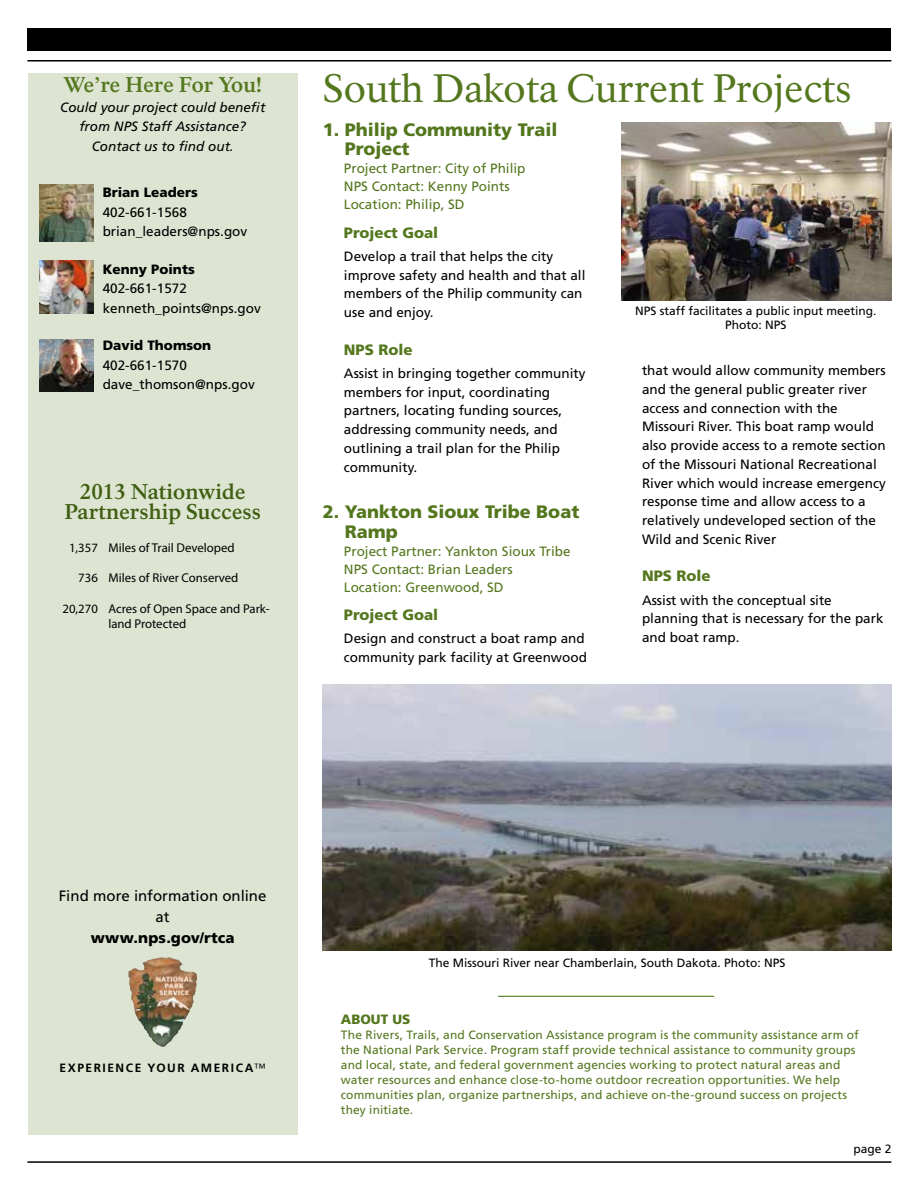
<style>
.page{position:relative;width:918px;height:1188px;background:#fff}
.page>*{position:absolute;margin:0;border:0;box-sizing:border-box;transform-origin:0 0}
.t1{font:39px "NPS Rawlinson OT";letter-spacing:-.005em;color:#54771e}
.t2{font:700 21px/19.5px "NPS Rawlinson OT";color:#3f5e11;text-align:center}
.t3{font:700 21px "NPS Rawlinson OT";letter-spacing:-.015em;color:#54771e}
.t4{font:900 18px/19.5px "Frutiger LT Std";color:#54771e}
.t5{font:900 15px "Frutiger LT Std";color:#54771e}
.t6{font:15px/21px "Frutiger LT Std";color:#000;text-align:center}
.t7{font:900 15px "Frutiger LT Std";letter-spacing:.01em;color:#000}
.t8{font:13.5px/18.8px "Frutiger LT Std";color:#000}
.t9{font:13.5px/18px "Frutiger LT Std";color:#54771e}
.t10{font:italic 13.5px/19.5px "Frutiger LT Std";color:#000;text-align:center}
.t11{font:900 13.5px "Frutiger LT Std";color:#000}
.t12{font:900 13.5px "Frutiger LT Std";color:#54771e}
.t13{font:12.75px/15.3px "Myriad Pro";color:#000}
.t14{font:12px/15px "Frutiger LT Std";letter-spacing:.01em;color:#54771e}
.t15{font:12px/14.4px "Frutiger LT Std";color:#000;text-align:center}
.t16{font:700 12px "Frutiger LT Std";letter-spacing:.13em;color:#000}
.s1{font-weight:300}
</style>
<div class="page">
<div style="left:27px;top:28px;width:864px;height:23px;background:#000"></div>
<hr style="left:27px;top:60px;width:864px;height:2px;background:#000">
<hr style="left:27px;top:1161px;width:864px;height:2px;background:#000">
<div style="left:28px;top:73px;width:270px;height:1062px;background:#dde5d2"></div>
<img style="left:128px;top:957px;width:46px;height:90px">
<img style="left:40px;top:261px;width:54px;height:52px">
<img style="left:40px;top:339px;width:54px;height:53px">
<img style="left:40px;top:184px;width:54px;height:58px">
<img style="left:621px;top:122px;width:270px;height:178px">
<img style="left:323px;top:684px;width:568px;height:266px">
<hr style="left:498px;top:996px;width:216px;height:1px;background:#54771e">
<h2 class="t3" style="left:63px;top:72px;width:200px">We’re Here For You!</h2>
<p class="t10" style="left:60px;top:97px;width:207px">Could your project could benefit from NPS Staff Assistance?<br>Contact us to find out.</p>
<p class="t11" style="left:103px;top:184px;width:97px">Brian Leaders</p>
<p class="t8" style="left:103px;top:202px;width:146px;line-height:19.5px">402-661-1568 brian_leaders@nps.gov</p>
<p class="t11" style="left:103px;top:261px;width:94px">Kenny Points</p>
<p class="t8" style="left:103px;top:279px;width:160px;line-height:19.5px">402-661-1572 kenneth_points@nps.gov</p>
<p class="t11" style="left:103px;top:337px;width:110px">David Thomson</p>
<p class="t8" style="left:103px;top:355px;width:154px;line-height:19.5px">402-661-1570 dave_thomson@nps.gov</p>
<h2 class="t2" style="left:64px;top:483px;width:198px">2013 Nationwide<br>Partnership Success</h2>
<p class="t13" style="left:69px;top:539px;width:30px">1,357</p>
<p class="t13" style="left:78px;top:570px;width:21px">736</p>
<p class="t13" style="left:63px;top:601px;width:37px">20,270</p>
<p class="t13" style="left:108px;top:540px;width:128px">Miles of Trail Developed</p>
<p class="t13" style="left:108px;top:570px;width:132px">Miles of River Conserved</p>
<p class="t13" style="left:108px;top:601px;width:163px">Acres of Open Space and Park&shy;land Protected</p>
<h1 class="t1" style="left:323px;top:65px;width:530px">South Dakota Current Projects</h1>
<h3 class="t4" style="left:345px;top:119px;width:214px;text-indent:-22px">1. Philip Community Trail<br>Project</h3>
<p class="t9" style="left:344px;top:159px;width:183px">Project Partner: City of Philip<br>NPS Contact: Kenny Points<br>Location: Philip, SD</p>
<p class="t5" style="left:344px;top:223px;width:96px">Project Goal</p>
<p class="t8" style="left:344px;top:247px;width:243px">Develop a trail that helps the city improve safety and health and that all members of the Philip community can use and enjoy.</p>
<p class="t5" style="left:344px;top:340px;width:70px">NPS Role</p>
<p class="t8" style="left:344px;top:364px;width:243px">Assist in bringing together community members for input, coordinating partners, locating funding sources, addressing community needs, and outlining a trail plan for the Philip community.</p>
<h3 class="t4" style="left:345px;top:502px;width:236px;text-indent:-22px">2. Yankton Sioux Tribe Boat<br>Ramp</h3>
<p class="t9" style="left:344px;top:542px;width:228px">Project Partner: Yankton Sioux Tribe<br>NPS Contact: Brian Leaders<br>Location: Greenwood, SD</p>
<p class="t5" style="left:344px;top:606px;width:96px">Project Goal</p>
<p class="t8" style="left:344px;top:629px;width:245px">Design and construct a boat ramp and community park facility at Greenwood</p>
<p class="t15" style="left:635px;top:303px;width:243px">NPS staff facilitates a public input meeting.<br>Photo: NPS</p>
<p class="t8" style="left:642px;top:361px;width:245px">that would allow community members and the general public greater river access and connection with the Missouri River. This boat ramp would also provide access to a remote section of the Missouri National Recreational River which would increase emergency response time and allow access to a relatively undeveloped section of the Wild and Scenic River</p>
<p class="t5" style="left:642px;top:567px;width:70px">NPS Role</p>
<p class="t8" style="left:642px;top:591px;width:243px">Assist with the conceptual site planning that is necessary for the park and boat ramp.</p>
<p class="t6" style="left:59px;top:885px;width:209px">Find more information online at</p>
<p class="t7" style="left:91px;top:929px;width:145px">www.nps.gov/rtca</p>
<p class="t16" style="left:59px;top:1060px;width:208px">EXPERIENCE YOUR AMERICA<span class="s1">™</span></p>
<p class="t15" style="left:429px;top:956px;width:358px">The Missouri River near Chamberlain, South Dakota. Photo: NPS</p>
<p class="t12" style="left:341px;top:1011px;width:71px">ABOUT US</p>
<p class="t14" style="left:341px;top:1027px;width:519px">The Rivers, Trails, and Conservation Assistance program is the community assistance arm of the National Park Service. Program staff provide technical assistance to community groups and local, state, and federal government agencies working to protect natural areas and water resources and enhance close-to-home outdoor recreation opportunities. We help communities plan, organize partnerships, and achieve on-the-ground success on projects they initiate.</p>
<p class="t15" style="left:853px;top:1141px;width:40px">page 2</p>
</div>
